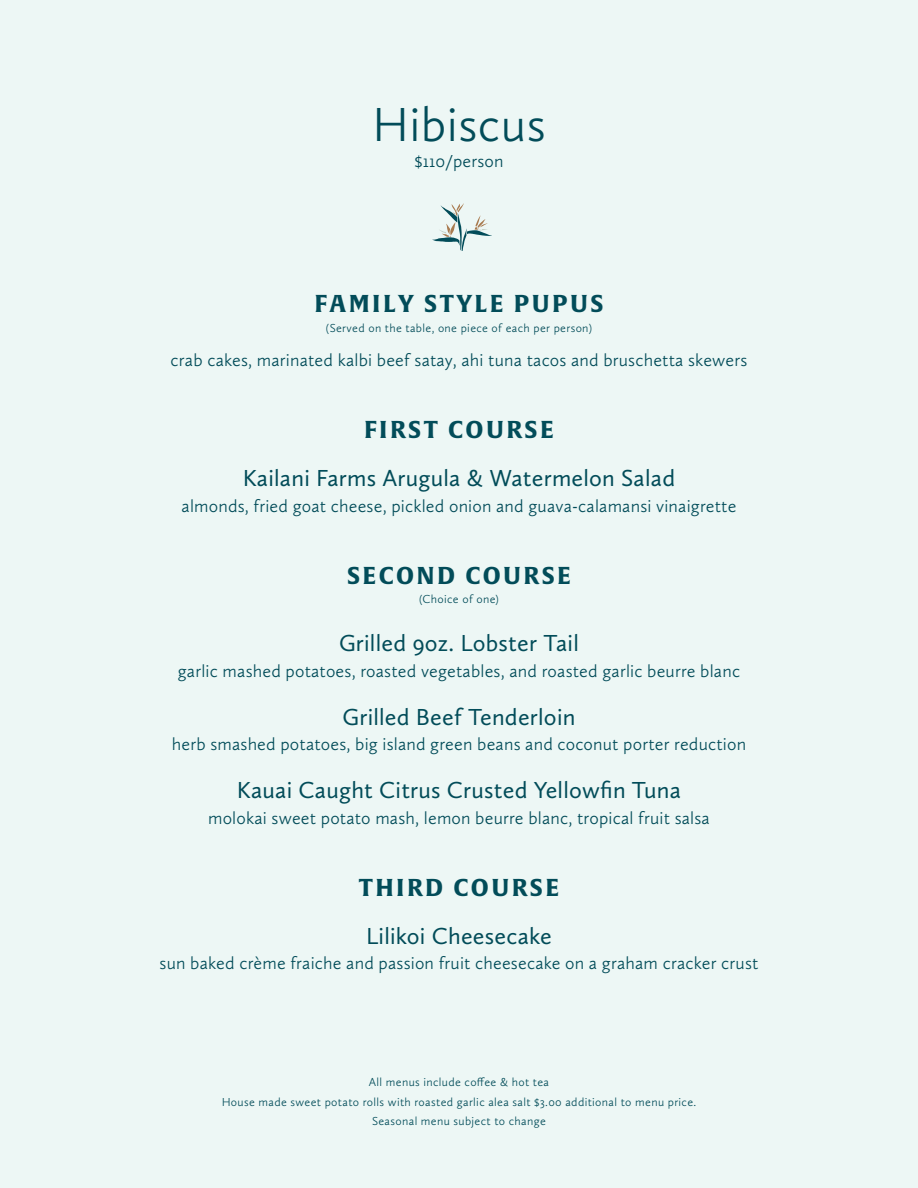
<style>
.page{position:relative;width:918px;height:1188px;background:#edf7f5}
.page>*{position:absolute;margin:0;border:0;box-sizing:border-box;transform-origin:0 0}
.t1{font:300 49.5px "Calluna Sans";letter-spacing:.01em;color:#024c59}
.t2{font:24px "Calluna Sans";letter-spacing:.01em;color:#024c59}
.t3{font:700 24px "Alverata Informal";letter-spacing:.1em;color:#024c59}
.t4{font:300 18px "Calluna Sans";letter-spacing:.01em;color:#024c59}
.t5{font:300 12px/19.5px "Calluna Sans";letter-spacing:.03em;color:#024c59;text-align:center}
</style>
<div class="page">
<svg style="left:432px;top:203px;width:60px;height:48px"></svg>
<h1 class="t1" style="left:372px;top:95px;width:175px">Hibiscus</h1>
<p class="t4" style="left:414px;top:150px;width:91px">$110/person</p>
<h2 class="t3" style="left:315px;top:289px;width:290px">FAMILY STYLE PUPUS</h2>
<p class="t5" style="left:326px;top:318px;width:268px">(Served on the table, one piece of each per person)</p>
<p class="t4" style="left:171px;top:349px;width:578px">crab cakes, marinated kalbi beef satay, ahi tuna tacos and bruschetta skewers</p>
<h2 class="t3" style="left:364px;top:415px;width:191px">FIRST COURSE</h2>
<h2 class="t2" style="left:243px;top:464px;width:434px">Kailani Farms Arugula &amp; Watermelon Salad</h2>
<p class="t4" style="left:182px;top:495px;width:556px">almonds, fried goat cheese, pickled onion and guava-calamansi vinaigrette</p>
<h2 class="t3" style="left:347px;top:560px;width:225px">SECOND COURSE</h2>
<p class="t5" style="left:419px;top:589px;width:81px">(Choice of one)</p>
<h2 class="t2" style="left:339px;top:629px;width:241px">Grilled 9oz. Lobster Tail</h2>
<p class="t4" style="left:178px;top:660px;width:564px">garlic mashed potatoes, roasted vegetables, and roasted garlic beurre blanc</p>
<h2 class="t2" style="left:343px;top:702px;width:234px">Grilled Beef Tenderloin</h2>
<p class="t4" style="left:172px;top:733px;width:576px">herb smashed potatoes, big island green beans and coconut porter reduction</p>
<h2 class="t2" style="left:237px;top:776px;width:446px">Kauai Caught Citrus Crusted Yellowfin Tuna</h2>
<p class="t4" style="left:208px;top:807px;width:503px">molokai sweet potato mash, lemon beurre blanc, tropical fruit salsa</p>
<h2 class="t3" style="left:359px;top:872px;width:202px">THIRD COURSE</h2>
<h2 class="t2" style="left:366px;top:921px;width:187px">Lilikoi Cheesecake</h2>
<p class="t4" style="left:160px;top:952px;width:600px">sun baked crème fraiche and passion fruit cheesecake on a graham cracker crust</p>
<p class="t5" style="left:222px;top:1072px;width:476px">All menus include coffee &amp; hot tea<br>House made sweet potato rolls with roasted garlic alea salt $3.00 additional to menu price.<br>Seasonal menu subject to change</p>
</div>
